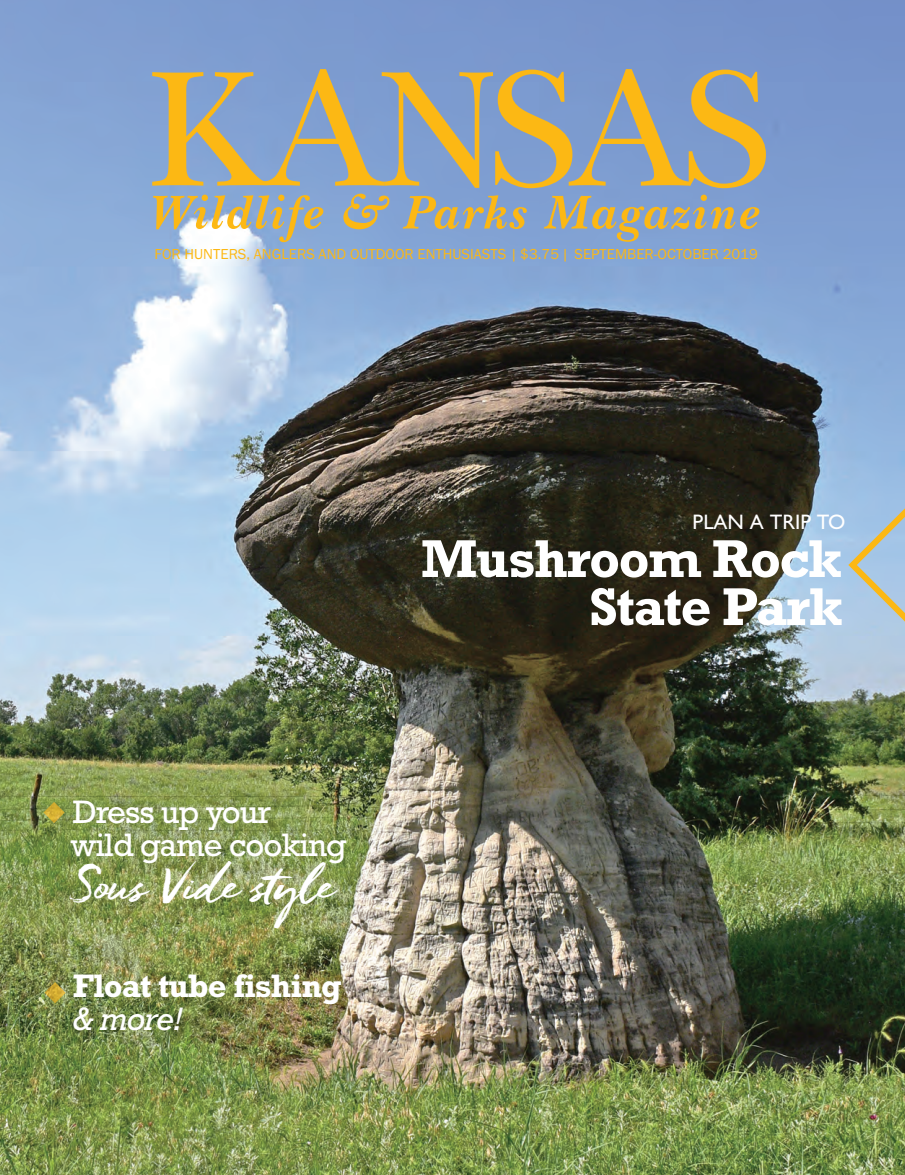
<style>
.page{position:relative;width:905px;height:1175px;background:#fff}
.page>*{position:absolute;margin:0;border:0;box-sizing:border-box;transform-origin:0 0}
.t1{font:700 54px/48px "Rockwell";letter-spacing:-.03em;color:#fff;text-align:right}
.t2{font:italic 48px "Freeland";letter-spacing:-.075em;color:#fff}
.t3{font:33px/33px "Rockwell";letter-spacing:-.025em;color:#fff}
.t4{font:700 33px/33px "Rockwell";letter-spacing:-.03em;color:#fff}
.t5{font:21px "Gill Sans";color:#fff}
.t6{font:15px "Franklin Gothic";color:#fcb814}
.s1{font-weight:400;font-style:italic}
</style>
<div class="page">
<img style="left:0;top:0;width:904px;height:1174px">
<svg style="left:152px;top:69px;width:613px;height:119px;background:#a0a49b"></svg>
<svg style="left:153px;top:195px;width:170px;height:47px;background:#babaa7"></svg>
<svg style="left:343px;top:194px;width:46px;height:35px;background:#abaa94"></svg>
<svg style="left:403px;top:195px;width:123px;height:34px;background:#a8a794"></svg>
<svg style="left:544px;top:195px;width:215px;height:47px;background:#9da5a5"></svg>
<svg style="left:844px;top:490px;width:60px;height:149px;background:#afc4d1"></svg>
<img style="left:43px;top:802px;width:22px;height:21px">
<img style="left:44px;top:982px;width:22px;height:21px">
<p class="t6" style="left:154px;top:248px;width:604px">FOR HUNTERS, ANGLERS AND OUTDOOR ENTHUSIASTS | $3.75 | SEPTEMBER-OCTOBER 2019</p>
<p class="t3" style="left:71px;top:799px;width:277px">Dress up your<br>wild game cooking</p>
<p class="t2" style="left:71px;top:853px;width:265px">Sous Vide style</p>
<p class="t4" style="left:73px;top:973px;width:270px">Float tube fishing <span class="s1">&amp; more!</span></p>
<p class="t5" style="left:692px;top:509px;width:154px">PLAN A TRIP TO</p>
<p class="t1" style="left:421px;top:540px;width:424px">Mushroom Rock<br>State Park</p>
</div>
